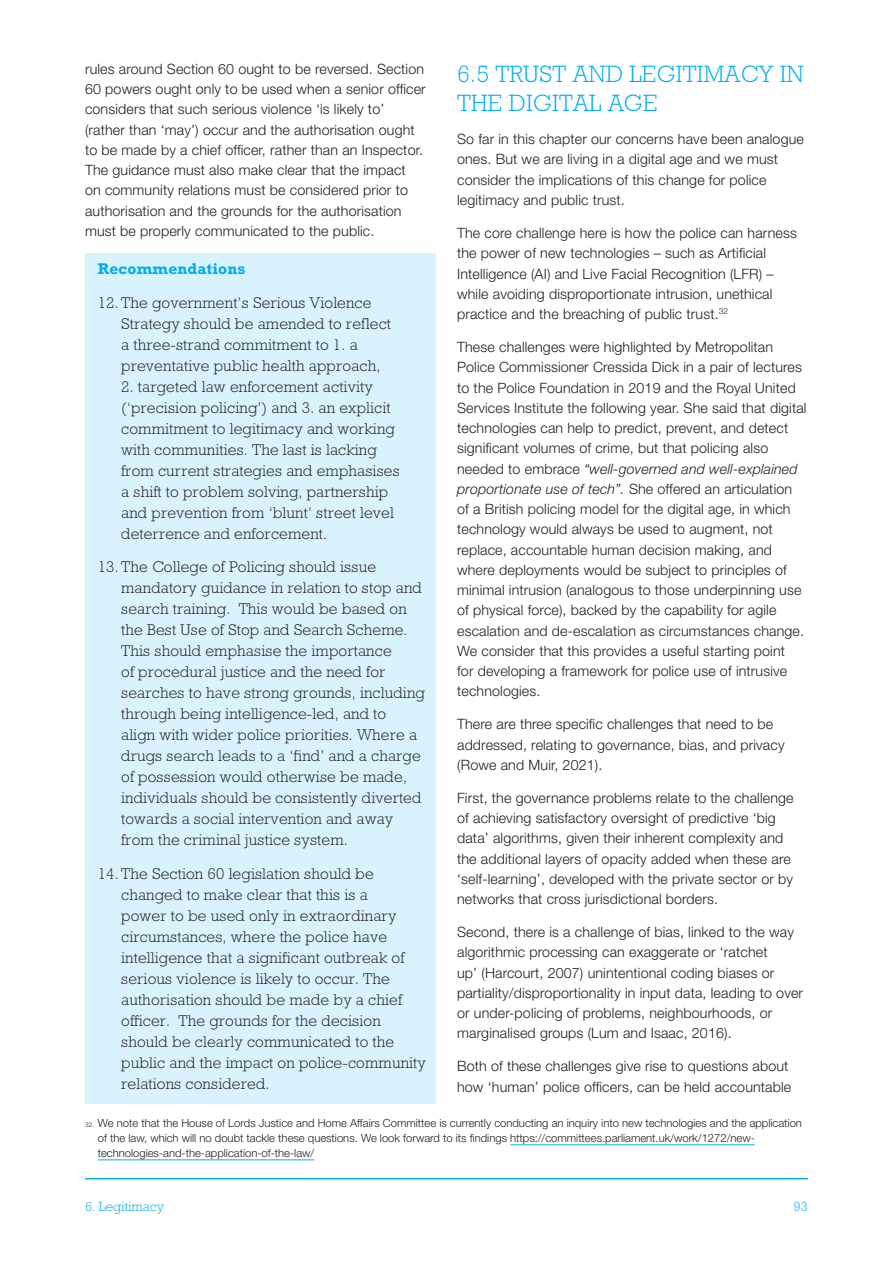
<style>
.page{position:relative;width:893px;height:1263px;background:#fff}
.page>*{position:absolute;margin:0;border:0;box-sizing:border-box;transform-origin:0 0}
.Heading_Lvl_1{font:300 24px/28.8px "M Rockwell";letter-spacing:.01em;color:#00aeef}
.recommendation{font:300 15.75px/21px "M Rockwell";letter-spacing:.01em;color:#231f20}
.recommendation_headi{font:700 15.75px "M Rockwell";letter-spacing:.01em;color:#00aeef}
.Body{font:300 14.25px/20.2px "Helvetica Neue LT Std";letter-spacing:.01em;color:#231f20}
.t1{font:300 13.5px "M Rockwell";color:#00aeef}
.t2{font:300 11.25px/15px "Helvetica Neue LT Std";color:#231f20}
.s1{font-style:italic}
.s2{font-size:6.6px}
</style>
<div class="page">
<hr style="left:85px;top:1178px;width:723px;height:1px;background:#00aeef">
<div style="left:85px;top:253px;width:351px;height:850px;background:#d9f3fd"></div>
<hr style="left:510px;top:1144px;width:245px;height:1px;background:#00aeef">
<hr style="left:98px;top:1159px;width:216px;height:1px;background:#00aeef">
<p class="Body" style="left:85px;top:58px;width:342px">rules around Section 60 ought to be reversed. Section 60 powers ought only to be used when a senior officer considers that such serious violence ‘is likely to’ (rather than ‘may’) occur and the authorisation ought to be made by a chief officer, rather than an Inspector.<br>The guidance must also make clear that the impact<br>on community relations must be considered prior to authorisation and the grounds for the authorisation must be properly communicated to the public.</p>
<p class="Heading_Lvl_1" style="left:457px;top:60px;width:348px">6.5 TRUST AND LEGITIMACY IN<br>THE DIGITAL AGE</p>
<p class="Body" style="left:457px;top:129px;width:348px">So far in this chapter our concerns have been analogue ones. But we are living in a digital age and we must consider the implications of this change for police legitimacy and public trust.</p>
<p class="Body" style="left:457px;top:222px;width:341px">The core challenge here is how the police can harness the power of new technologies – such as Artificial Intelligence (AI) and Live Facial Recognition (LFR) – while avoiding disproportionate intrusion, unethical practice and the breaching of public trust.<sup>32</sup></p>
<p class="Body" style="left:457px;top:336px;width:351px">These challenges were highlighted by Metropolitan Police Commissioner Cressida Dick in a pair of lectures to the Police Foundation in 2019 and the Royal United Services Institute the following year. She said that digital technologies can help to predict, prevent, and detect significant volumes of crime, but that policing also needed to embrace <span class="s1">“well-governed and well-explained proportionate use of tech”.</span> She offered an articulation of a British policing model for the digital age, in which technology would always be used to augment, not replace, accountable human decision making, and where deployments would be subject to principles of minimal intrusion (analogous to those underpinning use of physical force), backed by the capability for agile escalation and de-escalation as circumstances change.<br>We consider that this provides a useful starting point<br>for developing a framework for police use of intrusive technologies.</p>
<p class="Body" style="left:457px;top:714px;width:329px">There are three specific challenges that need to be addressed, relating to governance, bias, and privacy (Rowe and Muir, 2021).</p>
<p class="Body" style="left:457px;top:787px;width:338px">First, the governance problems relate to the challenge of achieving satisfactory oversight of predictive ‘big data’ algorithms, given their inherent complexity and the additional layers of opacity added when these are ‘self-learning’, developed with the private sector or by networks that cross jurisdictional borders.</p>
<p class="Body" style="left:457px;top:921px;width:347px">Second, there is a challenge of bias, linked to the way algorithmic processing can exaggerate or ‘ratchet<br>up’ (Harcourt, 2007) unintentional coding biases or partiality/disproportionality in input data, leading to over or under-policing of problems, neighbourhoods, or marginalised groups (Lum and Isaac, 2016).</p>
<p class="Body" style="left:457px;top:1056px;width:336px">Both of these challenges give rise to questions about how ‘human’ police officers, can be held accountable</p>
<p class="recommendation_headi" style="left:98px;top:259px;width:149px">Recommendations</p>
<p class="recommendation" style="left:121px;top:292px;width:271px;text-indent:-23px">12. The government’s Serious Violence Strategy should be amended to reflect a three-strand commitment to 1. a preventative public health approach,</p>
<p class="recommendation" style="left:121px;top:376px;width:280px">2. targeted law enforcement activity (‘precision policing’) and 3. an explicit commitment to legitimacy and working with communities. The last is lacking from current strategies and emphasises a shift to problem solving, partnership and prevention from ‘blunt’ street level deterrence and enforcement.</p>
<p class="recommendation" style="left:121px;top:557px;width:305px;text-indent:-23px">13. The College of Policing should issue mandatory guidance in relation to stop and search training. This would be based on the Best Use of Stop and Search Scheme.<br>This should emphasise the importance<br>of procedural justice and the need for searches to have strong grounds, including through being intelligence-led, and to<br>align with wider police priorities. Where a drugs search leads to a ‘find’ and a charge of possession would otherwise be made, individuals should be consistently diverted towards a social intervention and away from the criminal justice system.</p>
<p class="recommendation" style="left:121px;top:863px;width:306px;text-indent:-23px">14. The Section 60 legislation should be changed to make clear that this is a<br>power to be used only in extraordinary circumstances, where the police have intelligence that a significant outbreak of serious violence is likely to occur. The authorisation should be made by a chief officer. The grounds for the decision should be clearly communicated to the public and the impact on police-community relations considered.</p>
<p class="t2" style="left:98px;top:1115px;width:706px;text-indent:-13px"><span class="s2">32.</span> We note that the House of Lords Justice and Home Affairs Committee is currently conducting an inquiry into new technologies and the application of the law, which will no doubt tackle these questions. We look forward to its findings https://committees.parliament.uk/work/1272/new&shy;technologies-and-the-application-of-the-law/</p>
<p class="t1" style="left:85px;top:1199px;width:80px">6. Legitimacy</p>
<p class="t1" style="left:794px;top:1199px;width:16px">93</p>
</div>
